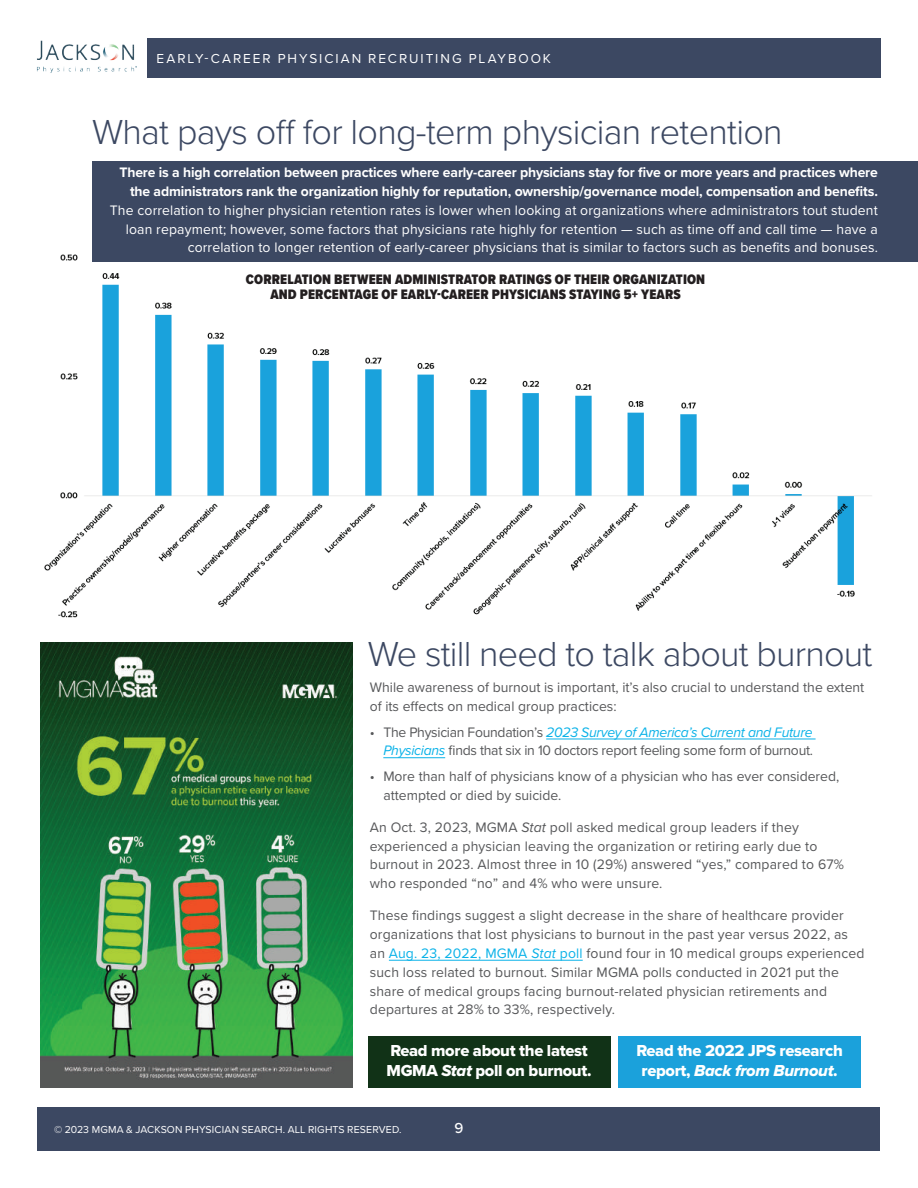
<style>
.page{position:relative;width:918px;height:1188px;background:#fff}
.page>*{position:absolute;margin:0;border:0;box-sizing:border-box;transform-origin:0 0}
.t1{font:300 36px "Proxima Nova";letter-spacing:-.02em;color:#3c4862}
.t2{font:16.5px/19.8px "Proxima Nova Extrabld";letter-spacing:-.02em;color:#fff}
.t3{font:16.5px "Proxima Nova Extrabld It";letter-spacing:-.02em;color:#fff}
.t4{font:500 15px "Proxima Nova";color:#fff}
.t5{font:14.25px/18.8px "Proxima Nova";letter-spacing:.01em;color:#57585a}
.t6{font:14.25px/18.8px "Proxima Nova";letter-spacing:.01em;color:#fff;text-align:right}
.t7{font:700 14.25px/18.8px "Proxima Nova";letter-spacing:-.01em;color:#fff;text-align:right}
.t8{font:14.25px/18.8px "Proxima Nova";letter-spacing:-.02em;color:#57585a;text-align:right}
.t9{font:900 14.25px/15px "Proxima Nova Cond";letter-spacing:.01em;color:#231f20;text-align:center}
.t10{font:13.5px "Proxima Nova";letter-spacing:.145em;color:#fff}
.t11{font:10.5px "Proxima Nova";letter-spacing:.015em;color:#fff}
.s1{font-style:italic;color:#0ab2e8}
.s2{font-style:italic}
.s3{color:#0ab2e8}
.s4{font-family:"Proxima Nova Extrabld It"}
.s5{font-family:"Proxima Nova Extrabld"}
</style>
<div class="page">
<div style="left:37px;top:1107px;width:843px;height:43px;background:#3c4862"></div>
<img style="left:44px;top:254px;width:830px;height:364px">
<div style="left:92px;top:161px;width:826px;height:100px;background:#3c4862"></div>
<hr style="left:546px;top:739px;width:270px;height:1px;background:#0ab2e8">
<hr style="left:383px;top:757px;width:62px;height:1px;background:#0ab2e8">
<hr style="left:389px;top:960px;width:194px;height:1px;background:#0ab2e8">
<img style="left:40px;top:642px;width:313px;height:446px">
<div style="left:368px;top:1036px;width:242px;height:52px;background:#113217"></div>
<div style="left:619px;top:1036px;width:242px;height:52px;background:#1ba1db"></div>
<div style="left:147px;top:38px;width:733px;height:40px;background:#3c4862"></div>
<img style="left:37px;top:40px;width:100px;height:33px">
<p class="t10" style="left:157px;top:48px;width:396px">EARLY-CAREER PHYSICIAN RECRUITING PLAYBOOK</p>
<h1 class="t1" style="left:92px;top:105px;width:692px">What pays off for long-term physician retention</h1>
<p class="t7" style="left:119px;top:163px;width:760px">There is a high correlation between practices where early-career physicians stay for five or more years and practices where the administrators rank the organization highly for reputation, ownership/governance model, compensation and benefits.</p>
<p class="t6" style="left:110px;top:200px;width:770px">The correlation to higher physician retention rates is lower when looking at organizations where administrators tout student loan repayment; however, some factors that physicians rate highly for retention — such as time off and call time — have a correlation to longer retention of early-career physicians that is similar to factors such as benefits and bonuses.</p>
<p class="t9" style="left:246px;top:272px;width:461px">CORRELATION BETWEEN ADMINISTRATOR RATINGS OF THEIR ORGANIZATION<br>AND PERCENTAGE OF EARLY-CAREER PHYSICIANS STAYING 5+ YEARS</p>
<h1 class="t1" style="left:368px;top:627px;width:506px">We still need to talk about burnout</h1>
<p class="t5" style="left:370px;top:678px;width:496px">While awareness of burnout is important, it’s also crucial to understand the extent of its effects on medical group practices:</p>
<p class="t8" style="left:370px;top:722px;width:445px">• The Physician Foundation’s <span class="s1">2023 Survey of America’s Current and Future<br>Physicians</span> finds that six in 10 doctors report feeling some form of burnout.</p>
<p class="t5" style="left:383px;top:766px;width:458px;text-indent:-14px">• More than half of physicians know of a physician who has ever considered, attempted or died by suicide.</p>
<p class="t5" style="left:370px;top:817px;width:476px">An Oct. 3, 2023, MGMA <span class="s2">Stat</span> poll asked medical group leaders if they experienced a physician leaving the organization or retiring early due to burnout in 2023. Almost three in 10 (29%) answered “yes,” compared to 67% who responded “no” and 4% who were unsure.</p>
<p class="t5" style="left:370px;top:906px;width:496px">These findings suggest a slight decrease in the share of healthcare provider organizations that lost physicians to burnout in the past year versus 2022, as an <span class="s3">Aug. 23, 2022, MGMA</span> <span class="s1">Stat</span> <span class="s3">poll</span> found four in 10 medical groups experienced such loss related to burnout. Similar MGMA polls conducted in 2021 put the share of medical groups facing burnout-related physician retirements and departures at 28% to 33%, respectively.</p>
<p class="t2" style="left:387px;top:1040px;width:206px">Read more about the latest<br>MGMA <span class="s4">Stat</span> poll on burnout.</p>
<p class="t2" style="left:636px;top:1040px;width:208px">Read the 2022 JPS research</p>
<p class="t3" style="left:642px;top:1058px;width:198px"><span class="s5">report,</span> Back from Burnout<span class="s5">.</span></p>
<p class="t11" style="left:54px;top:1122px;width:349px">© 2023 MGMA &amp; JACKSON PHYSICIAN SEARCH. ALL RIGHTS RESERVED.</p>
<p class="t4" style="left:455px;top:1116px;width:10px">9</p>
</div>
